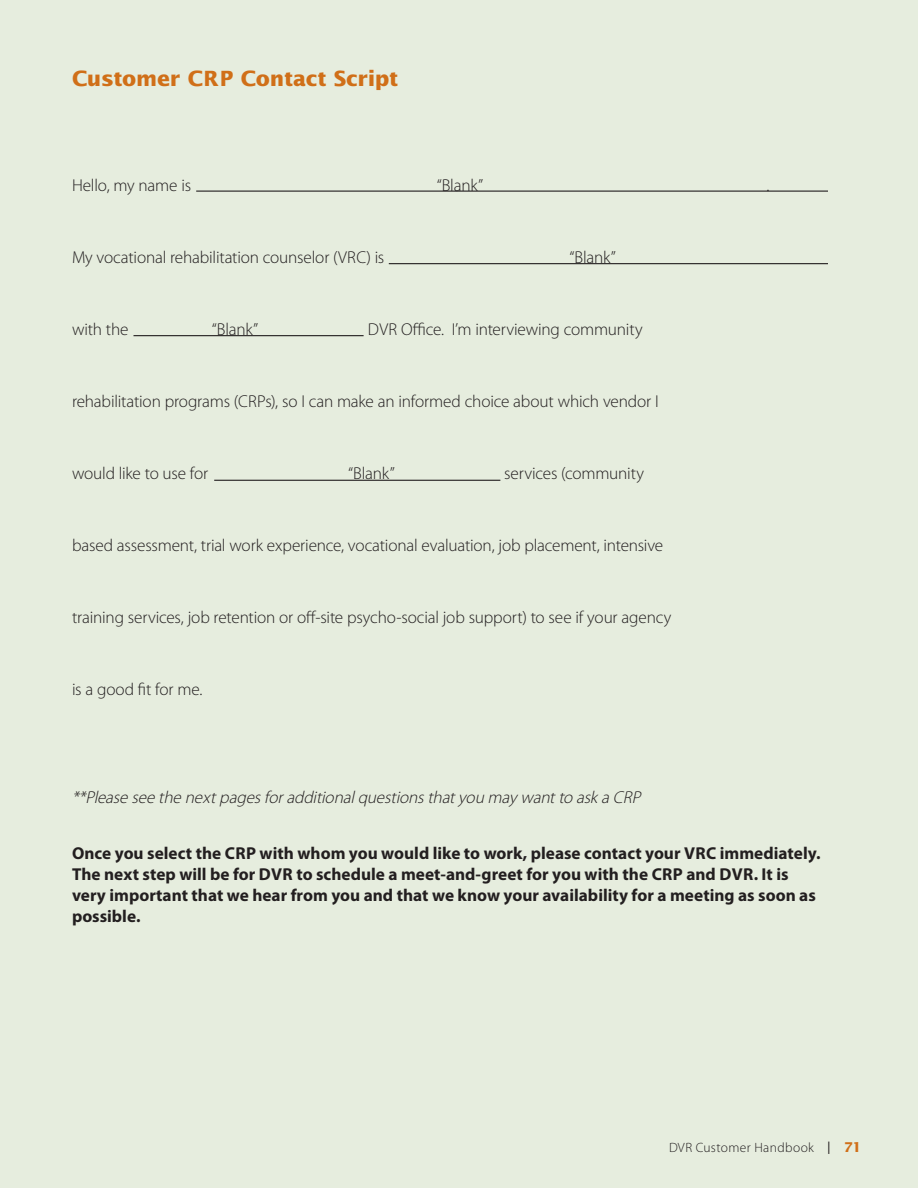
<style>
.page{position:relative;width:918px;height:1188px;background:#e6edde}
.page>*{position:absolute;margin:0;border:0;box-sizing:border-box;transform-origin:0 0}
.t1{font:700 21px "Lucida Sans Std";letter-spacing:-.01em;color:#d06f18}
.t2{font:300 17.25px "Myriad Pro";letter-spacing:-.01em;color:#231f20}
.t3{font:700 17.25px/20.7px "Myriad Pro";color:#231f20}
.t4{font:italic 300 17.25px "Myriad Pro";color:#231f20}
.Body_Text{font:300 13.5px "Myriad Pro";letter-spacing:.025em;color:#231f20}
.s1{font-family:"Lucida Std";font-weight:400}
.s2{font-family:"Lucida Sans Std";font-weight:700;color:#d06f18}
</style>
<div class="page">
<hr style="left:196px;top:191px;width:632px;height:1px;background:#231f20">
<hr style="left:389px;top:263px;width:439px;height:1px;background:#231f20">
<hr style="left:134px;top:335px;width:230px;height:1px;background:#231f20">
<hr style="left:214px;top:480px;width:286px;height:1px;background:#231f20">
<p class="t1" style="left:72px;top:67px;width:328px">Customer CRP Contact Script</p>
<p class="t2" style="left:72px;top:176px;width:121px">Hello, my name is</p>
<p class="t2" style="left:437px;top:176px;width:48px">“Blank”</p>
<p class="t2" style="left:767px;top:176px;width:5px">.</p>
<p class="t2" style="left:72px;top:248px;width:314px">My vocational rehabilitation counselor (VRC) is</p>
<p class="t2" style="left:569px;top:248px;width:48px">“Blank”</p>
<p class="t2" style="left:72px;top:320px;width:58px">with the</p>
<p class="t2" style="left:212px;top:320px;width:48px">“Blank”</p>
<p class="t2" style="left:368px;top:320px;width:276px">DVR Office. I’m interviewing community</p>
<p class="t2" style="left:72px;top:392px;width:588px">rehabilitation programs (CRPs), so I can make an informed choice about which vendor I</p>
<p class="t2" style="left:72px;top:464px;width:138px">would like to use for</p>
<p class="t2" style="left:348px;top:464px;width:48px">“Blank”</p>
<p class="t2" style="left:504px;top:464px;width:141px">services (community</p>
<p class="t2" style="left:72px;top:536px;width:593px">based assessment, trial work experience, vocational evaluation, job placement, intensive</p>
<p class="t2" style="left:72px;top:608px;width:601px">training services, job retention or off-site psycho-social job support) to see if your agency</p>
<p class="t2" style="left:72px;top:680px;width:132px">is a good fit for me.</p>
<p class="t4" style="left:72px;top:788px;width:574px">**Please see the nextpagesforadditionalquestionsthatyou maywantto aska CRP</p>
<p class="t3" style="left:72px;top:844px;width:750px">Once you select the CRP with whom you would like to work, please contact your VRC immediately.<br>The next step will be for DVR to schedule a meet-and-greet for you with the CRP and DVR. It is very important that we hear from you and that we know your availability for a meeting as soon as possible.</p>
<p class="Body_Text" style="left:669px;top:1140px;width:194px">DVR Customer Handbook <span class="s1">|</span> <span class="s2">71</span></p>
</div>
